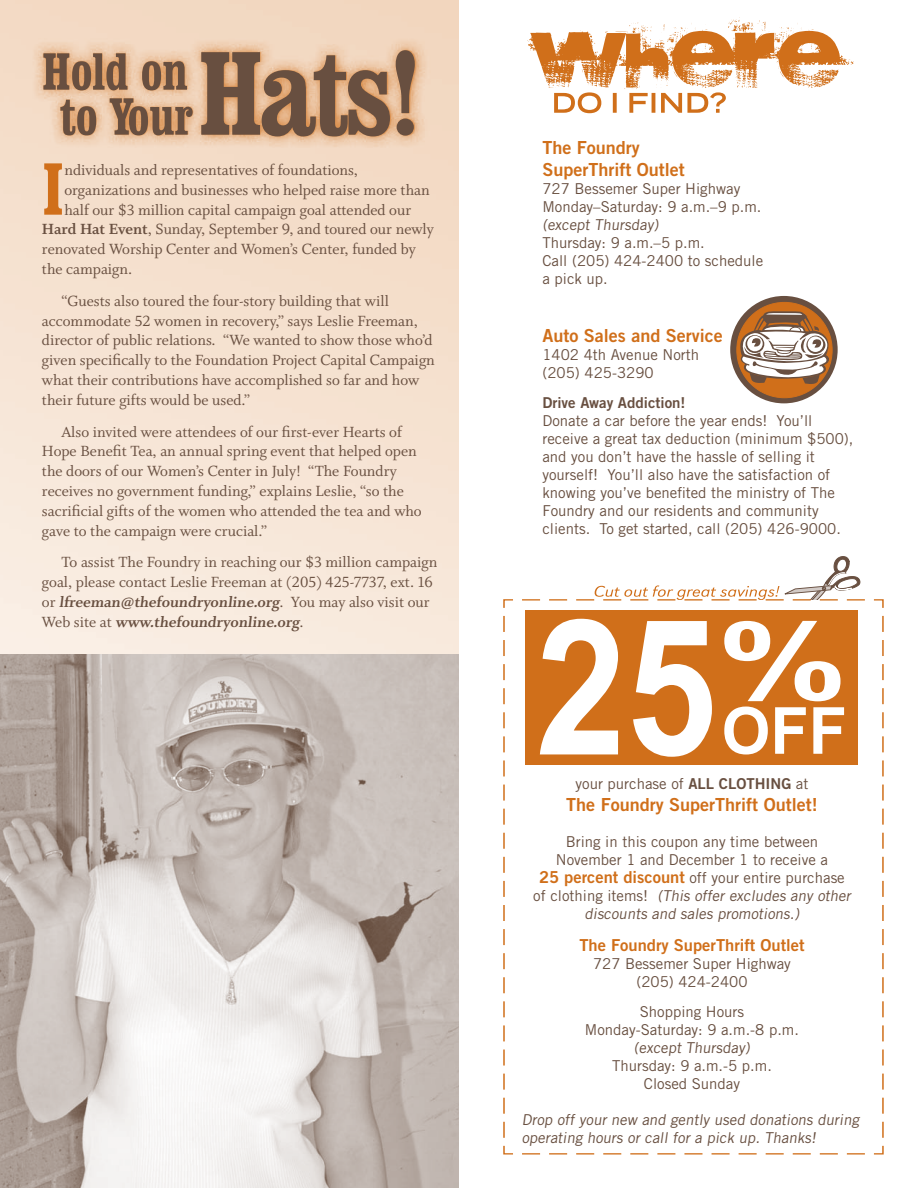
<style>
.page{position:relative;width:918px;height:1188px;background:#fff}
.page>*{position:absolute;margin:0;border:0;box-sizing:border-box;transform-origin:0 0}
.t1{font:700 condensed 72.45px "Clarendon BT";color:#d06f1a}
.t2{font:18px/21.6px "Trade Gothic Bold Two";color:#d06f1a}
.t3{font:16.5px/19.8px "Whitman Roman LF";color:#684f40}
.t4{font:16.5px/19.8px "Whitman Bold LF";letter-spacing:-.005em;color:#684f40}
.t5{font:16.5px "Trade Gothic Bold Two";color:#d06f1a}
.t6{font:15px/18px "Trade Gothic";color:#684f40}
.t7{font:15px "Trade Gothic Bold Two";color:#684f40}
.s1{font-family:"Whitman Bold LF"}
.s2{font-family:"Whitman Roman LF"}
.s3{font-family:"Trade Gothic Bold Two"}
.s4{font-family:"Trade Gothic Bold Two";font-size:16.5px;color:#d06f1a}
.s5{font-style:italic}
</style>
<div class="page">
<img style="left:0;top:0;width:459px;height:654px">
<svg style="left:503px;top:599px;width:381px;height:556px"></svg>
<svg style="left:528px;top:17px;width:326px;height:96px"></svg>
<div style="left:525px;top:610px;width:333px;height:155px;background:#d06f1a"></div>
<svg style="left:518px;top:556px;width:347px;height:201px"></svg>
<svg style="left:730px;top:296px;width:108px;height:107px"></svg>
<div style="left:737px;top:302px;width:95px;height:96px;background:#d06f1a;border-radius:50%"></div>
<svg style="left:740px;top:310px;width:90px;height:74px"></svg>
<svg style="left:60px;top:98px;width:133px;height:37px;background:#b08c6e"></svg>
<svg style="left:43px;top:53px;width:144px;height:37px;background:#a98466"></svg>
<svg style="left:201px;top:50px;width:214px;height:86px;background:#a48167"></svg>
<img style="left:0;top:654px;width:459px;height:534px">
<h1 class="t1" style="left:42px;top:144px;width:24px">I</h1>
<p class="t3" style="left:64px;top:160px;width:295px">ndividuals and representatives of foundations,</p>
<p class="t3" style="left:64px;top:180px;width:367px">organizations and businesses who helped raise more than</p>
<p class="t3" style="left:64px;top:200px;width:348px">half our $3 million capital campaign goal attended our</p>
<p class="t3" style="left:42px;top:220px;width:393px"><span class="s1">Hard Hat Event</span>, Sunday, September 9, and toured our newly</p>
<p class="t3" style="left:42px;top:240px;width:375px">renovated Worship Center and Women’s Center, funded by</p>
<p class="t3" style="left:42px;top:259px;width:92px">the campaign.</p>
<p class="t3" style="left:42px;top:291px;width:394px;text-indent:19px">“Guests also toured the four-story building that will accommodate 52 women in recovery,” says Leslie Freeman, director of public relations. “We wanted to show those who’d given specifically to the Foundation Project Capital Campaign what their contributions have accomplished so far and how their future gifts would be used.”</p>
<p class="t3" style="left:42px;top:422px;width:381px;text-indent:19px">Also invited were attendees of our first-ever Hearts of Hope Benefit Tea, an annual spring event that helped open the doors of our Women’s Center in July! “The Foundry receives no government funding,” explains Leslie, “so the sacrificial gifts of the women who attended the tea and who gave to the campaign were crucial.”</p>
<p class="t3" style="left:42px;top:553px;width:397px;text-align:right">To assist The Foundry in reaching our $3 million campaign goal, please contact Leslie Freeman at (205) 425-7737, ext. 16</p>
<p class="t4" style="left:42px;top:592px;width:389px"><span class="s2">or</span> lfreeman@thefoundryonline.org<span class="s2">. You may also visit our<br>Web site at</span> www.thefoundryonline.org<span class="s2">.</span></p>
<p class="t2" style="left:542px;top:137px;width:144px">The Foundry<br>SuperThrift Outlet</p>
<p class="t6" style="left:542px;top:179px;width:222px">727 Bessemer Super Highway<br>Monday–Saturday: 9 a.m.–9 p.m. (except Thursday)<br>Thursday: 9 a.m.–5 p.m.<br>Call (205) 424-2400 to schedule a pick up.</p>
<p class="t2" style="left:542px;top:324px;width:182px">Auto Sales and Service</p>
<p class="t6" style="left:542px;top:345px;width:158px">1402 4th Avenue North (205) 425-3290</p>
<p class="t7" style="left:542px;top:393px;width:145px">Drive Away Addiction!</p>
<p class="t6" style="left:542px;top:411px;width:313px">Donate a car before the year ends! You’ll receive a great tax deduction (minimum $500), and you don’t have the hassle of selling it yourself! You’ll also have the satisfaction of knowing you’ve benefited the ministry of The Foundry and our residents and community clients. To get started, call (205) 426-9000.</p>
<p class="t6" style="left:576px;top:775px;width:234px">your purchase of <span class="s3">ALL CLOTHING</span> at</p>
<p class="t2" style="left:566px;top:793px;width:253px">The Foundry SuperThrift Outlet!</p>
<p class="t6" style="left:533px;top:832px;width:322px;text-align:center">Bring in this coupon any time between November 1 and December 1 to receive a<br><span class="s4">25 percent discount</span> off your entire purchase of c l ot h i n g i te m s ! <span class="s5">(This offer excludes any other discounts and sales promotions.)</span></p>
<p class="t5" style="left:579px;top:934px;width:227px">The Foundry SuperThrift Outlet</p>
<p class="t6" style="left:593px;top:954px;width:199px;text-align:center">727 Bessemer Super Highway (205) 424-2400</p>
<p class="t6" style="left:585px;top:1002px;width:216px;text-align:center">Shopping Hours<br>Monday-Saturday: 9 a.m.-8 p.m. (except Thursday)<br>Thursday: 9 a.m.-5 p.m.<br>Closed Sunday</p>
<p class="t6" style="left:522px;top:1110px;width:341px">Drop off your new and gently used donations during operating hours or call for a pick up. Thanks!</p>
</div>
